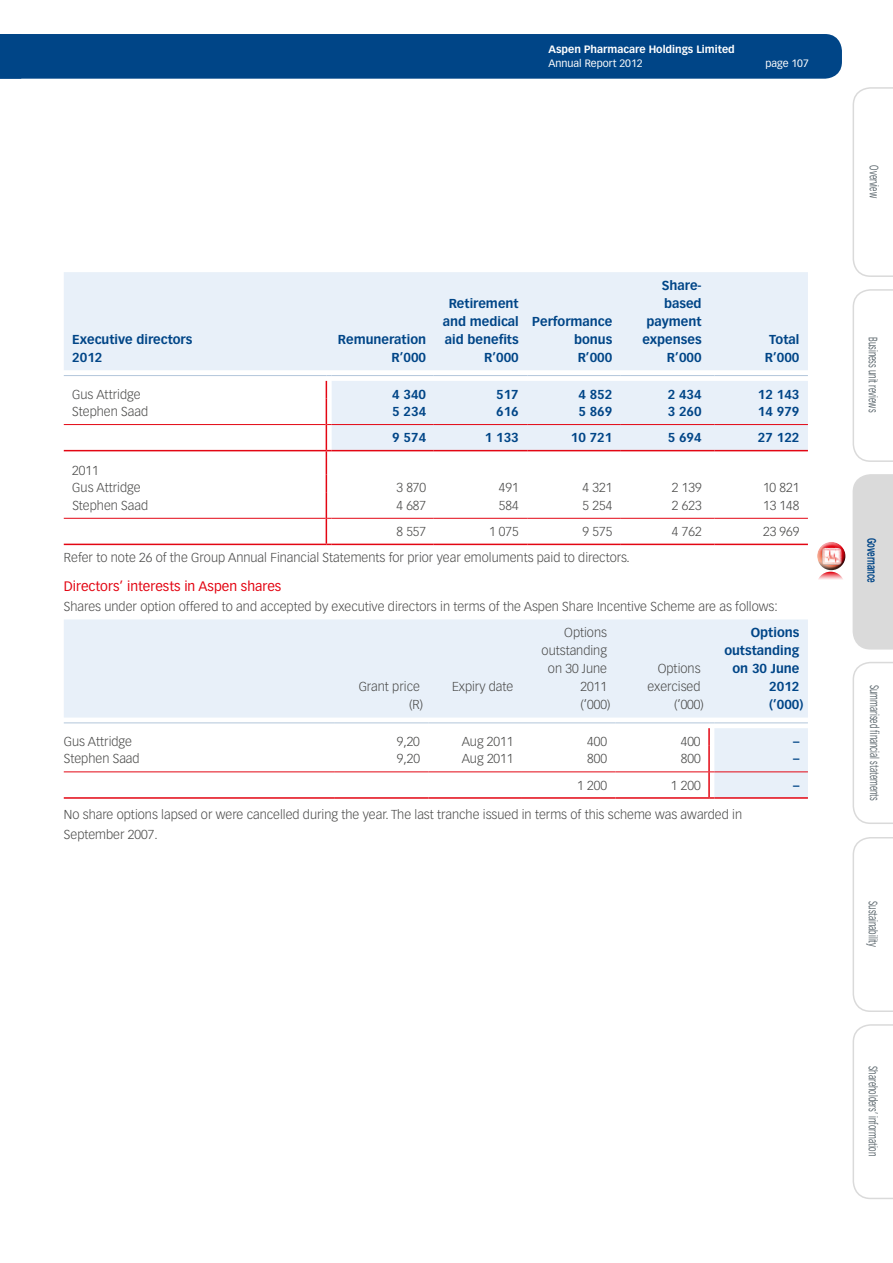
<style>
.page{position:relative;width:893px;height:1263px;background:#fff}
.page>*{position:absolute;margin:0;border:0;box-sizing:border-box;transform-origin:0 0}
.t1{font:13.5px "Vectora LT Std";color:#e30613}
.t2{font:300 12.75px/18px "Vectora LT Std";color:#4a4a49;text-align:right}
.t3{font:700 12.75px/18px "Vectora LT Std";color:#004587;text-align:right}
.t4{font:12px "Vectora LT Std";color:#5d686e;scale:.64 1}
.t5{font:700 12px "Vectora LT Std";color:#004587;scale:.64 1}
.t6{font:700 10.5px "Vectora LT Std";color:#fff}
.t7{font:10.5px "Vectora LT Std";color:#fff}
</style>
<div class="page">
<svg style="left:852px;top:87px;width:41px;height:190px"></svg>
<svg style="left:852px;top:289px;width:41px;height:173px"></svg>
<div style="left:853px;top:474px;width:40px;height:175px;background:#dadada"></div>
<svg style="left:852px;top:662px;width:41px;height:162px"></svg>
<svg style="left:852px;top:837px;width:41px;height:175px"></svg>
<svg style="left:852px;top:1024px;width:41px;height:175px"></svg>
<div style="left:0;top:34px;width:842px;height:45px;background:#004587"></div>
<svg style="left:64px;top:272px;width:744px;height:178px;fill:#e8f0f9"></svg>
<hr style="left:64px;top:424px;width:262px;height:1px;background:#e30613">
<hr style="left:332px;top:424px;width:102px;height:1px;background:#e30613">
<hr style="left:434px;top:424px;width:93px;height:1px;background:#e30613">
<hr style="left:527px;top:424px;width:94px;height:1px;background:#e30613">
<hr style="left:621px;top:424px;width:93px;height:1px;background:#e30613">
<hr style="left:714px;top:424px;width:94px;height:1px;background:#e30613">
<hr style="left:64px;top:518px;width:262px;height:1px;background:#e30613">
<hr style="left:332px;top:518px;width:102px;height:1px;background:#e30613">
<hr style="left:434px;top:518px;width:93px;height:1px;background:#e30613">
<hr style="left:527px;top:518px;width:94px;height:1px;background:#e30613">
<hr style="left:621px;top:518px;width:93px;height:1px;background:#e30613">
<hr style="left:714px;top:518px;width:94px;height:1px;background:#e30613">
<hr style="left:64px;top:450px;width:262px;height:1px;background:#e30613">
<hr style="left:332px;top:450px;width:102px;height:1px;background:#e30613">
<hr style="left:434px;top:450px;width:93px;height:1px;background:#e30613">
<hr style="left:527px;top:450px;width:94px;height:1px;background:#e30613">
<hr style="left:621px;top:450px;width:93px;height:1px;background:#e30613">
<hr style="left:714px;top:450px;width:94px;height:1px;background:#e30613">
<hr style="left:64px;top:544px;width:262px;height:1px;background:#e30613">
<hr style="left:332px;top:544px;width:102px;height:1px;background:#e30613">
<hr style="left:434px;top:544px;width:93px;height:1px;background:#e30613">
<hr style="left:527px;top:544px;width:94px;height:1px;background:#e30613">
<hr style="left:621px;top:544px;width:93px;height:1px;background:#e30613">
<hr style="left:714px;top:544px;width:94px;height:1px;background:#e30613">
<hr style="left:64px;top:375px;width:262px;height:1px;background:#b3c7db">
<hr style="left:332px;top:375px;width:102px;height:1px;background:#b3c7db">
<hr style="left:434px;top:375px;width:93px;height:1px;background:#b3c7db">
<hr style="left:527px;top:375px;width:94px;height:1px;background:#b3c7db">
<hr style="left:621px;top:375px;width:93px;height:1px;background:#b3c7db">
<hr style="left:714px;top:375px;width:94px;height:1px;background:#b3c7db">
<svg style="left:326px;top:375px;width:6px;height:170px"></svg>
<svg style="left:64px;top:619px;width:744px;height:178px;fill:#e8f0f9"></svg>
<hr style="left:64px;top:722px;width:271px;height:1px;background:#b3c7db">
<hr style="left:335px;top:722px;width:93px;height:1px;background:#b3c7db">
<hr style="left:428px;top:722px;width:94px;height:1px;background:#b3c7db">
<hr style="left:522px;top:722px;width:93px;height:1px;background:#b3c7db">
<hr style="left:615px;top:722px;width:94px;height:1px;background:#b3c7db">
<hr style="left:714px;top:722px;width:94px;height:1px;background:#b3c7db">
<svg style="left:708px;top:722px;width:6px;height:24px"></svg>
<hr style="left:708px;top:746px;width:2px;height:25px;background:#e30613">
<hr style="left:708px;top:772px;width:2px;height:25px;background:#e30613">
<hr style="left:64px;top:771px;width:271px;height:1px;background:#e30613">
<hr style="left:335px;top:771px;width:93px;height:1px;background:#e30613">
<hr style="left:428px;top:771px;width:94px;height:1px;background:#e30613">
<hr style="left:522px;top:771px;width:93px;height:1px;background:#e30613">
<hr style="left:615px;top:771px;width:94px;height:1px;background:#e30613">
<hr style="left:714px;top:771px;width:94px;height:1px;background:#e30613">
<hr style="left:64px;top:797px;width:271px;height:2px;background:#e30613">
<hr style="left:335px;top:797px;width:93px;height:2px;background:#e30613">
<hr style="left:428px;top:797px;width:94px;height:2px;background:#e30613">
<hr style="left:522px;top:797px;width:93px;height:2px;background:#e30613">
<hr style="left:615px;top:797px;width:94px;height:2px;background:#e30613">
<hr style="left:714px;top:797px;width:94px;height:2px;background:#e30613">
<svg style="left:816px;top:572px;width:29px;height:28px"></svg>
<div style="left:816px;top:540px;width:31px;height:25px;background:#fff;opacity:.75"></div>
<div style="left:816px;top:546px;width:32px;height:25px;background:#000;opacity:.75"></div>
<img style="left:822px;top:548px;width:19px;height:17px">
<p class="t6" style="left:549px;top:43px;width:188px">Aspen Pharmacare Holdings Limited</p>
<p class="t7" style="left:549px;top:57px;width:96px">Annual Report 2012</p>
<p class="t7" style="left:765px;top:57px;width:45px">page 107</p>
<p class="t3" style="left:72px;top:330px;width:122px;text-align:left">Executive directors<br>2012</p>
<p class="t3" style="left:338px;top:330px;width:90px">Remuneration<br>R’000</p>
<p class="t3" style="left:443px;top:294px;width:78px">Retirement and medical aid benefits<br>R’000</p>
<p class="t3" style="left:574px;top:312px;width:40px;text-align:justify;text-indent:-42px">Performance bonus R’000</p>
<p class="t3" style="left:642px;top:276px;width:61px">Share&shy;based payment expenses<br>R’000</p>
<p class="t3" style="left:765px;top:330px;width:36px;text-align:center">Total<br>R’000</p>
<p class="t2" style="left:72px;top:385px;width:70px">Gus Attridge</p>
<p class="t3" style="left:392px;top:385px;width:35px">4 340</p>
<p class="t3" style="left:496px;top:385px;width:24px">517</p>
<p class="t3" style="left:578px;top:385px;width:35px">4 852</p>
<p class="t3" style="left:668px;top:385px;width:35px">2 434</p>
<p class="t3" style="left:758px;top:385px;width:43px">12 143</p>
<p class="t2" style="left:72px;top:403px;width:77px">Stephen Saad</p>
<p class="t3" style="left:392px;top:403px;width:35px">5 234</p>
<p class="t3" style="left:496px;top:403px;width:24px">616</p>
<p class="t3" style="left:578px;top:403px;width:35px">5 869</p>
<p class="t3" style="left:668px;top:403px;width:35px">3 260</p>
<p class="t3" style="left:758px;top:403px;width:43px">14 979</p>
<p class="t3" style="left:392px;top:429px;width:35px">9 574</p>
<p class="t3" style="left:485px;top:429px;width:35px">1 133</p>
<p class="t3" style="left:571px;top:429px;width:43px">10 721</p>
<p class="t3" style="left:668px;top:429px;width:35px">5 694</p>
<p class="t3" style="left:758px;top:429px;width:43px">27 122</p>
<p class="t2" style="left:72px;top:461px;width:70px;line-height:17.5px;text-align:left">2011<br>Gus Attridge</p>
<p class="t2" style="left:396px;top:479px;width:31px">3 870</p>
<p class="t2" style="left:499px;top:479px;width:21px">491</p>
<p class="t2" style="left:583px;top:479px;width:31px">4 321</p>
<p class="t2" style="left:672px;top:479px;width:31px">2 139</p>
<p class="t2" style="left:763px;top:479px;width:38px">10 821</p>
<p class="t2" style="left:72px;top:496px;width:77px">Stephen Saad</p>
<p class="t2" style="left:396px;top:496px;width:31px">4 687</p>
<p class="t2" style="left:499px;top:496px;width:21px">584</p>
<p class="t2" style="left:583px;top:496px;width:31px">5 254</p>
<p class="t2" style="left:672px;top:496px;width:31px">2 623</p>
<p class="t2" style="left:763px;top:496px;width:38px">13 148</p>
<p class="t2" style="left:396px;top:522px;width:31px">8 557</p>
<p class="t2" style="left:489px;top:522px;width:31px">1 075</p>
<p class="t2" style="left:583px;top:522px;width:31px">9 575</p>
<p class="t2" style="left:672px;top:522px;width:31px">4 762</p>
<p class="t2" style="left:763px;top:522px;width:38px">23 969</p>
<p class="t2" style="left:64px;top:549px;width:567px">Refer to note 26 of the Group Annual Financial Statements for prior year emoluments paid to directors.</p>
<p class="t1" style="left:64px;top:578px;width:219px">Directors’ interests in Aspen shares</p>
<p class="t2" style="left:64px;top:598px;width:715px">Shares under option offered to and accepted by executive directors in terms of the Aspen Share Incentive Scheme are as follows:</p>
<p class="t2" style="left:359px;top:678px;width:66px">Grant price (R)</p>
<p class="t2" style="left:452px;top:678px;width:63px">Expiry date</p>
<p class="t2" style="left:542px;top:624px;width:70px">Options outstanding on 30 June<br>2011<br>(’000)</p>
<p class="t2" style="left:647px;top:660px;width:58px">Options exercised (’000)</p>
<p class="t3" style="left:751px;top:623px;width:50px">Options</p>
<p class="t3" style="left:724px;top:641px;width:77px">outstanding</p>
<p class="t3" style="left:732px;top:659px;width:69px">on 30 June</p>
<p class="t3" style="left:769px;top:677px;width:32px">2012</p>
<p class="t3" style="left:769px;top:695px;width:36px">(’000)</p>
<p class="t2" style="left:64px;top:732px;width:70px">Gus Attridge</p>
<p class="t2" style="left:397px;top:732px;width:25px">9,20</p>
<p class="t2" style="left:462px;top:732px;width:53px">Aug 2011</p>
<p class="t2" style="left:587px;top:732px;width:21px">400</p>
<p class="t2" style="left:681px;top:732px;width:21px">400</p>
<p class="t3" style="left:793px;top:732px;width:8px">–</p>
<p class="t2" style="left:64px;top:750px;width:77px">Stephen Saad</p>
<p class="t2" style="left:397px;top:750px;width:25px">9,20</p>
<p class="t2" style="left:462px;top:750px;width:53px">Aug 2011</p>
<p class="t2" style="left:587px;top:750px;width:21px">800</p>
<p class="t2" style="left:681px;top:750px;width:21px">800</p>
<p class="t3" style="left:793px;top:750px;width:8px">–</p>
<p class="t2" style="left:577px;top:776px;width:31px">1 200</p>
<p class="t2" style="left:671px;top:776px;width:31px">1 200</p>
<p class="t3" style="left:793px;top:776px;width:8px">–</p>
<p class="t2" style="left:64px;top:804px;width:680px;line-height:20.2px;text-align:left">No share options lapsed or were cancelled during the year. The last tranche issued in terms of this scheme was awarded in<br>September 2007.</p>
<p class="t4" style="left:881px;top:165px;width:52px;rotate:90deg">Overview</p>
<p class="t4" style="left:880px;top:337px;width:119px;rotate:90deg">Business unit reviews</p>
<p class="t5" style="left:879px;top:538px;width:72px;rotate:90deg">Governance</p>
<p class="t4" style="left:881px;top:684px;width:183px;rotate:90deg">Summarised financial statements</p>
<p class="t4" style="left:880px;top:901px;width:74px;rotate:90deg">Sustainability</p>
<p class="t4" style="left:880px;top:1066px;width:143px;rotate:90deg">Shareholders’ information</p>
</div>
